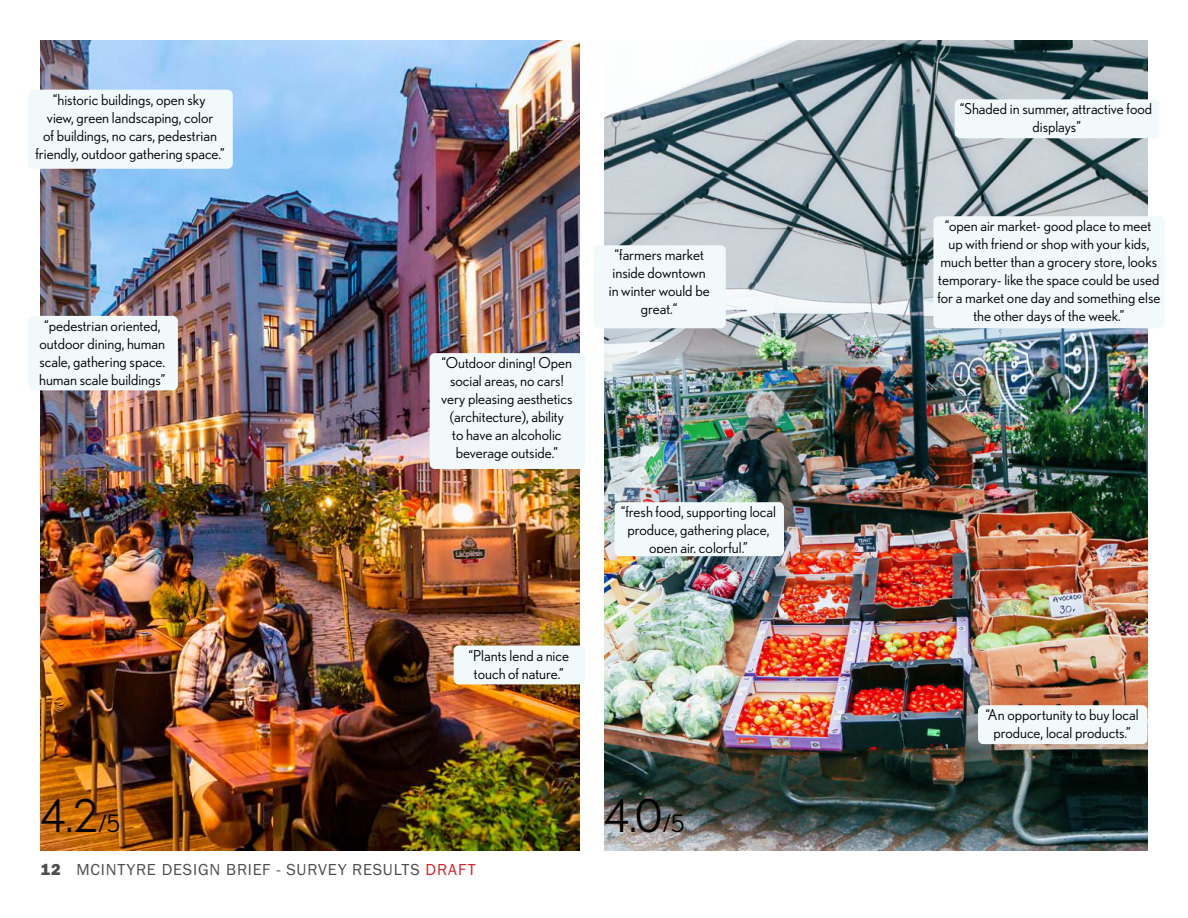
<style>
.page{position:relative;width:1188px;height:918px;background:#fff}
.page>*{position:absolute;margin:0;border:0;box-sizing:border-box;transform-origin:0 0}
.t1{font:45px "Nobel";color:#000}
.t2{font:16.5px "Franklin Gothic URW Boo";letter-spacing:.05em;color:#4d4d4f}
.t3{font:15px/18px "Nobel";color:#000;text-align:center}
.s1{font-size:24px}
.s2{font-family:"Franklin Gothic URW Hea"}
.s3{color:#d2232a}
</style>
<div class="page">
<img style="left:604px;top:41px;width:544px;height:809px">
<img style="left:40px;top:40px;width:539px;height:810px">
<div style="left:30px;top:91px;width:201px;height:76px;background:#f2f9fa;border-radius:4px"></div>
<div style="left:28px;top:90px;width:205px;height:79px;border:3px solid #f2f9fa;border-radius:4px"></div>
<div style="left:30px;top:317px;width:146px;height:72px;background:#f2f9fa;border-radius:4px"></div>
<div style="left:28px;top:316px;width:150px;height:74px;border:3px solid #f2f9fa;border-radius:4px"></div>
<div style="left:431px;top:355px;width:153px;height:112px;background:#f2f9fa;border-radius:4px"></div>
<div style="left:430px;top:353px;width:155px;height:116px;border:3px solid #f2f9fa;border-radius:4px"></div>
<div style="left:455px;top:647px;width:129px;height:36px;background:#f2f9fa;border-radius:4px"></div>
<div style="left:454px;top:646px;width:131px;height:38px;border:3px solid #f2f9fa;border-radius:4px"></div>
<div style="left:956px;top:101px;width:202px;height:36px;background:#f2f9fa;border-radius:4px"></div>
<div style="left:955px;top:99px;width:204px;height:39px;border:3px solid #f2f9fa;border-radius:4px"></div>
<div style="left:935px;top:218px;width:228px;height:109px;background:#f2f9fa;border-radius:4px"></div>
<div style="left:933px;top:216px;width:232px;height:112px;border:3px solid #f2f9fa;border-radius:4px"></div>
<div style="left:595px;top:247px;width:129px;height:80px;background:#f2f9fa;border-radius:4px"></div>
<div style="left:594px;top:245px;width:132px;height:83px;border:3px solid #f2f9fa;border-radius:4px"></div>
<div style="left:616px;top:504px;width:166px;height:51px;background:#f2f9fa;border-radius:4px"></div>
<div style="left:615px;top:502px;width:169px;height:54px;border:3px solid #f2f9fa;border-radius:4px"></div>
<div style="left:980px;top:707px;width:166px;height:36px;background:#f2f9fa;border-radius:4px"></div>
<div style="left:978px;top:705px;width:170px;height:39px;border:3px solid #f2f9fa;border-radius:4px"></div>
<p class="t3" style="left:35px;top:90px;width:191px">“historic buildings, open sky<br>view, green landscaping, color<br>of buildings, no cars, pedestrian friendly, outdoor gathering space.”</p>
<p class="t3" style="left:39px;top:316px;width:128px">“pedestrian oriented, outdoor dining, human scale, gathering space. human scale buildings”</p>
<p class="t3" style="left:441px;top:354px;width:133px">“Outdoor dining! Open social areas, no cars! very pleasing aesthetics (architecture), ability<br>to have an alcoholic beverage outside.”</p>
<p class="t3" style="left:469px;top:646px;width:102px">“Plants lend a nice touch of nature.”</p>
<p class="t3" style="left:609px;top:246px;width:102px">“farmers market inside downtown in winter would be great.“</p>
<p class="t3" style="left:621px;top:503px;width:157px">“fresh food, supporting local produce, gathering place, open air, colorful.”</p>
<h1 class="t1" style="left:40px;top:791px;width:81px">4.2<span class="s1">/5</span></h1>
<h1 class="t1" style="left:604px;top:791px;width:82px">4.0<span class="s1">/5</span></h1>
<p class="t2" style="left:40px;top:859px;width:437px"><span class="s2">12</span> MCINTYRE DESIGN BRIEF - SURVEY RESULTS <span class="s3">DRAFT</span></p>
<p class="t3" style="left:960px;top:100px;width:194px">“Shaded in summer, attractive food displays”</p>
<p class="t3" style="left:937px;top:217px;width:225px">“open air market- good place to meet up with friend or shop with your kids, much better than a grocery store, looks temporary- like the space could be used for a market one day and something else the other days of the week.”</p>
<p class="t3" style="left:985px;top:706px;width:155px">“An opportunity to buy local produce, local products.”</p>
</div>
